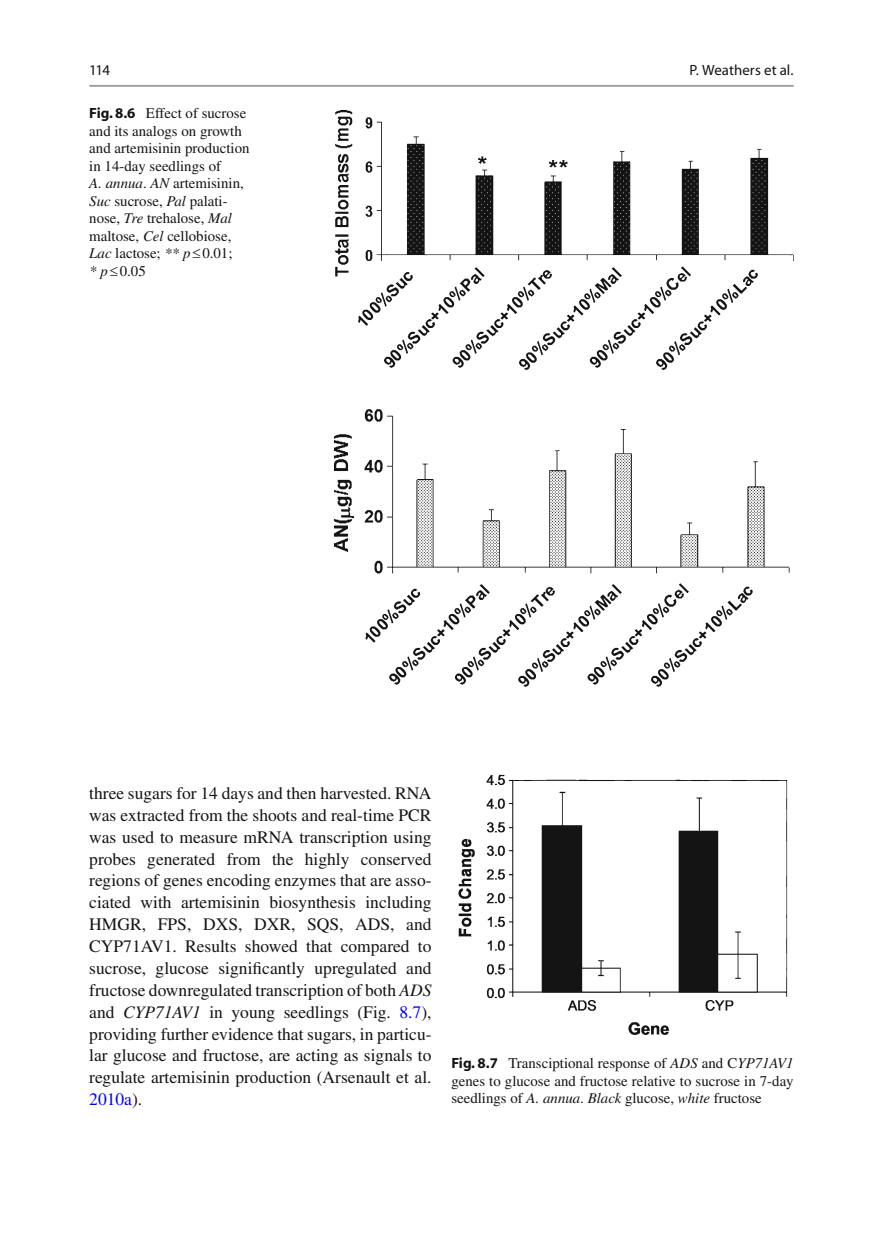
<style>
.page{position:relative;width:883px;height:1260px;background:#fff}
.page>*{position:absolute;margin:0;border:0;box-sizing:border-box;transform-origin:0 0}
.t1{font:17.5px/21.9px "Times";color:#131413;text-align:justify}
.t2{font:14.88px/17.5px "Times";color:#131413}
.t3{font:14.88px "Myriad";color:#131413}
.s1{font-family:"Myriad";font-weight:700}
.s2{font-style:italic}
.s3{color:#00f}
</style>
<div class="page">
<hr style="left:89px;top:85px;width:705px;height:2px;background:#989898">
<img style="left:333px;top:109px;width:461px;height:578px">
<img style="left:458px;top:774px;width:330px;height:261px">
<p class="t3" style="left:89px;top:64px;width:22px">114</p>
<p class="t3" style="left:689px;top:64px;width:106px">P. Weathers et al.</p>
<p class="t2" style="left:89px;top:106px;width:162px"><span class="s1">Fig. 8.6</span> Effect of sucrose and its analogs on growth and artemisinin production in 14-day seedlings of<br><span class="s2">A. annua</span> . <span class="s2">AN</span> artemisinin,<br><span class="s2">Suc</span> sucrose, <span class="s2">Pal</span> palati&shy;nose, <span class="s2">Tre</span> trehalose, <span class="s2">Mal </span>maltose, <span class="s2">Cel</span> cellobiose,<br><span class="s2">Lac</span> lactose ; <span class="s2">** p</span> 0.01;<br><span class="s2">* p</span> 0.05</p>
<p class="t1" style="left:89px;top:784px;width:344px">three sugars for 14 days and then harvested. RNA was extracted from the shoots and real-time PCR was used to measure mRNA transcription using probes generated from the highly conserved regions of genes encoding enzymes that are asso&shy;ciated with artemisinin biosynthesis including HMGR, FPS, DXS, DXR, SQS, ADS, and CYP71AV1. Results showed that compared to sucrose, glucose signi fi cantly upregulated and fructose downregulated transcription of both <span class="s2">ADS </span>and <span class="s2">CYP71AV1</span> in young seedlings (Fig. <span class="s3">8.7</span> ), providing further evidence that sugars, in particu&shy;lar glucose and fructose, are acting as signals to regulate artemisinin production (Arsenault et al.<br><span class="s3">2010a</span> ) .</p>
<p class="t2" style="left:451px;top:1056px;width:344px;text-align:justify"><span class="s1">Fig. 8.7</span> Transciptional response of <span class="s2">ADS</span> and C <span class="s2">YP71AV1 </span>genes to glucose and fructose relative to sucrose in 7-day seedlings of <span class="s2">A. annua</span> . <span class="s2">Black</span> glucose, <span class="s2">white</span> fructose</p>
</div>
